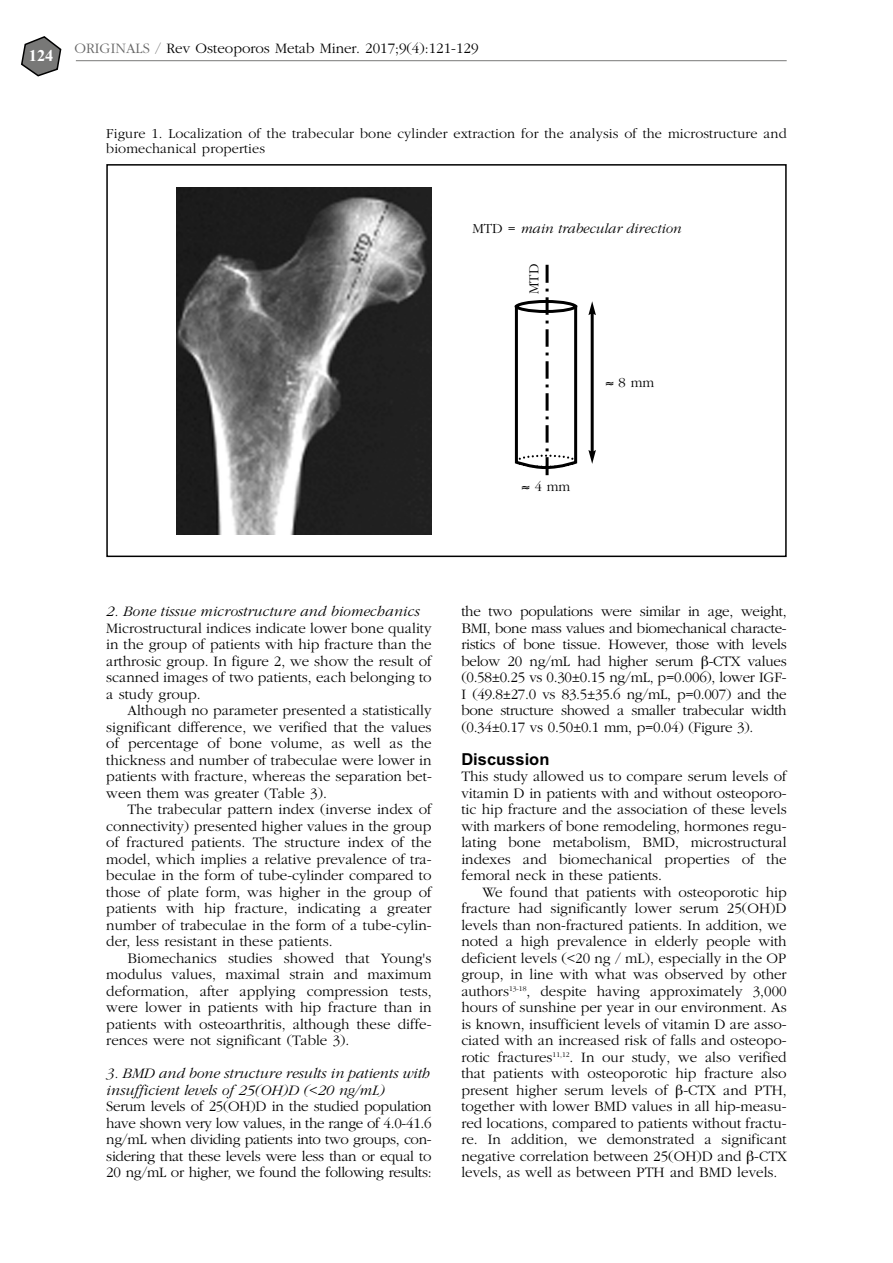
<style>
.page{position:relative;width:893px;height:1263px;background:#fff}
.page>*{position:absolute;margin:0;border:0;box-sizing:border-box;transform-origin:0 0}
.t1{font:700 16.5px "Arial";color:#000}
.t2{font:700 16.5px "Times New Roman";color:#fff}
.t3{font:300 15px/16.5px "Garamond";color:#000;text-align:justify}
.t4{font:italic 300 15px/16.5px "Garamond";color:#000}
.t5{font:300 14.25px/15px "Garamond";letter-spacing:.01em;color:#000}
.t6{font:italic 300 14.25px "Garamond";color:#000}
.s1{color:#666}
.s2{font-style:normal}
</style>
<div class="page">
<svg style="left:21px;top:36px;width:40px;height:40px"></svg>
<hr style="left:76px;top:60px;width:711px;height:1px;background:#787877">
<div style="left:106px;top:164px;width:681px;height:393px;border:2px solid #000"></div>
<img style="left:177px;top:188px;width:255px;height:347px">
<svg style="left:514px;top:288px;width:64px;height:181px"></svg>
<hr style="left:546px;top:265px;width:3px;height:18px;background:#000">
<hr style="left:546px;top:457px;width:3px;height:18px;background:#000">
<hr style="left:591px;top:312px;width:3px;height:141px;background:#000">
<svg style="left:588px;top:301px;width:8px;height:14px"></svg>
<svg style="left:588px;top:450px;width:8px;height:14px"></svg>
<p class="t2" style="left:29px;top:46px;width:26px">124</p>
<p class="t3" style="left:74px;top:41px;width:406px"><span class="s1">ORIGINALS /</span> Rev Osteoporos Metab Miner. 2017;9(4):121-129</p>
<p class="t5" style="left:106px;top:127px;width:682px">Figure 1. Localization of the trabecular bone cylinder extraction for the analysis of the microstructure and biomechanical properties</p>
<p class="t6" style="left:472px;top:223px;width:211px"><span class="s2">MTD =</span> main trabecular direction</p>
<p class="t5" style="left:528px;top:294px;width:32px;rotate:-90deg">MTD</p>
<p class="t5" style="left:606px;top:376px;width:50px">≈ 8 mm</p>
<p class="t5" style="left:522px;top:480px;width:50px">≈ 4 mm</p>
<p class="t4" style="left:106px;top:604px;width:315px">2. Bone tissue microstructure and biomechanics</p>
<p class="t3" style="left:106px;top:621px;width:327px">Microstructural indices indicate lower bone quality in the group of patients with hip fracture than the arthrosic group. In figure 2, we show the result of scanned images of two patients, each belonging to a study group.</p>
<p class="t3" style="left:106px;top:703px;width:327px;text-indent:21px">Although no parameter presented a statistically significant difference, we verified that the values of percentage of bone volume, as well as the thickness and number of trabeculae were lower in patients with fracture, whereas the separation bet&shy;ween them was greater (Table 3).</p>
<p class="t3" style="left:106px;top:802px;width:327px;text-indent:21px">The trabecular pattern index (inverse index of connectivity) presented higher values in the group of fractured patients. The structure index of the model, which implies a relative prevalence of tra&shy;beculae in the form of tube-cylinder compared to those of plate form, was higher in the group of patients with hip fracture, indicating a greater number of trabeculae in the form of a tube-cylin&shy;der, less resistant in these patients.</p>
<p class="t3" style="left:106px;top:951px;width:327px;text-indent:21px">Biomechanics studies showed that Young's modulus values, maximal strain and maximum deformation, after applying compression tests, were lower in patients with hip fracture than in patients with osteoarthritis, although these diffe&shy;rences were not significant (Table 3).</p>
<p class="t4" style="left:106px;top:1066px;width:326px">3. BMD and bone structure results in patients with insufficient levels of 25(OH)D (&lt;20 ng/mL)</p>
<p class="t3" style="left:106px;top:1099px;width:327px">Serum levels of 25(OH)D in the studied population have shown very low values, in the range of 4.0-41.6 ng/mL when dividing patients into two groups, con&shy;sidering that these levels were less than or equal to 20 ng/mL or higher, we found the following results:</p>
<p class="t3" style="left:461px;top:604px;width:327px">the two populations were similar in age, weight, BMI, bone mass values and biomechanical characte&shy;ristics of bone tissue. However, those with levels below 20 ng/mL had higher serum -CTX values (0.58±0.25 vs 0.30±0.15 ng/mL, p=0.006), lower IGF-I (49.8±27.0 vs 83.5±35.6 ng/mL, p=0.007) and the bone structure showed a smaller trabecular width (0.34±0.17 vs 0.50±0.1 mm, p=0.04) (Figure 3).</p>
<p class="t1" style="left:461px;top:753px;width:90px">Discussion</p>
<p class="t3" style="left:461px;top:769px;width:327px">This study allowed us to compare serum levels of vitamin D in patients with and without osteoporo&shy;tic hip fracture and the association of these levels with markers of bone remodeling, hormones regu&shy;lating bone metabolism, BMD, microstructural indexes and biomechanical properties of the femoral neck in these patients.</p>
<p class="t3" style="left:461px;top:885px;width:327px;text-indent:21px">We found that patients with osteoporotic hip fracture had significantly lower serum 25(OH)D levels than non-fractured patients. In addition, we noted a high prevalence in elderly people with deficient levels (&lt;20 ng / mL), especially in the OP group, in line with what was observed by other authors<sup>13-18</sup>, despite having approximately 3,000 hours of sunshine per year in our environment. As is known, insufficient levels of vitamin D are asso&shy;ciated with an increased risk of falls and osteopo&shy;rotic fractures<sup>11,12</sup>. In our study, we also verified that patients with osteoporotic hip fracture also present higher serum levels of -CTX and PTH, together with lower BMD values in all hip-measu&shy;red locations, compared to patients without fractu&shy;re. In addition, we demonstrated a significant negative correlation between 25(OH)D and -CTX levels, as well as between PTH and BMD levels.</p>
</div>
